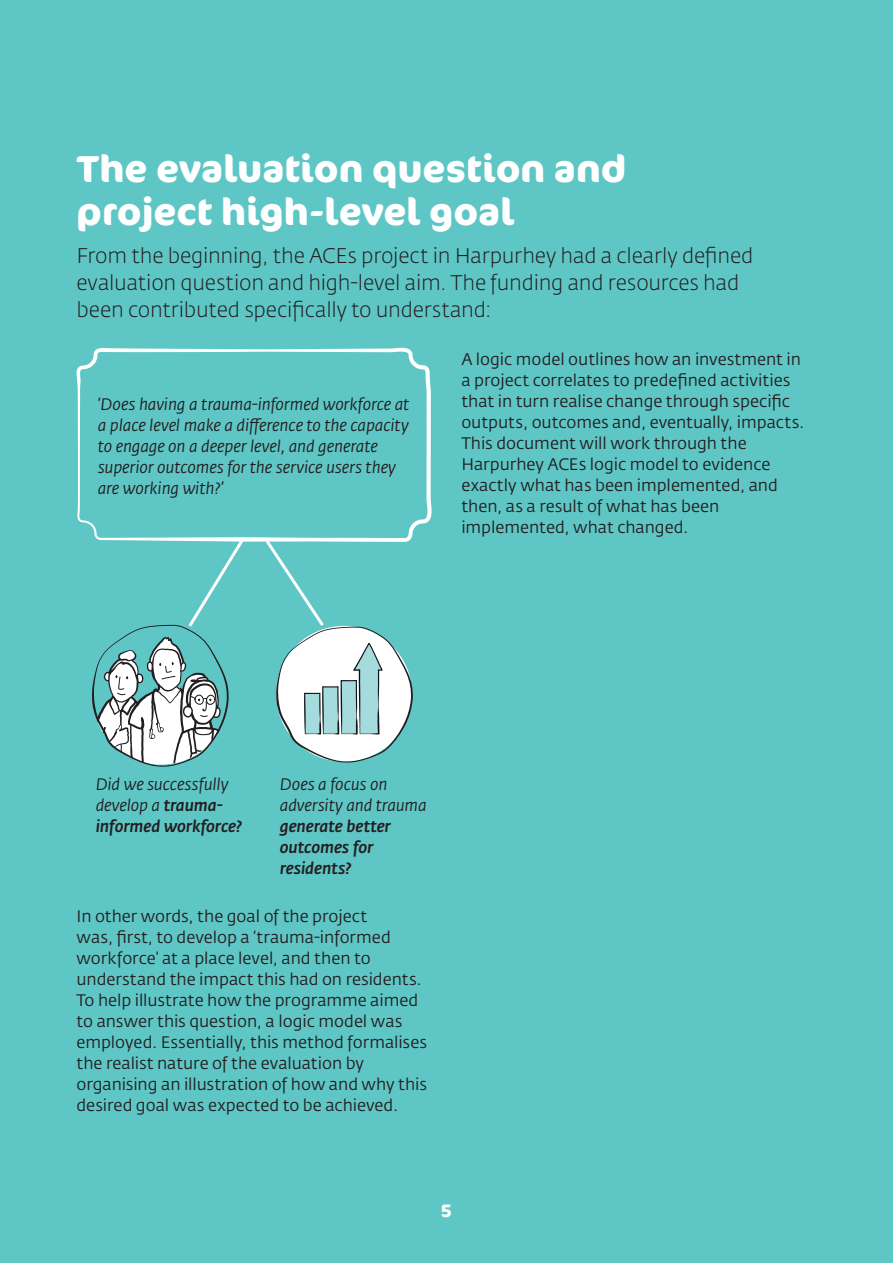
<style>
.page{position:relative;width:893px;height:1263px;background:#5fc6c6}
.page>*{position:absolute;margin:0;border:0;box-sizing:border-box;transform-origin:0 0}
.t1{font:700 37.5px/43.5px "Cocon";color:#fff}
.t2{font:300 21px/27px "Fedra Sans Std";letter-spacing:-.01em;color:#231f20}
.t3{font:700 18px "Cocon";color:#fff}
.t4{font:16.5px/21px "Fedra Sans Std";letter-spacing:-.005em;color:#231f20}
.t5{font:italic 16.5px/21px "Fedra Sans Std";letter-spacing:-.01em;color:#231f20}
.t6{font:italic 500 16.5px/21px "Fedra Sans Std";letter-spacing:-.005em;color:#231f20}
.s1{font-weight:500}
</style>
<div class="page">
<svg style="left:76px;top:348px;width:356px;height:194px"></svg>
<svg style="left:92px;top:536px;width:154px;height:231px"></svg>
<svg style="left:263px;top:537px;width:150px;height:226px"></svg>
<h1 class="t1" style="left:77px;top:148px;width:551px">The evaluation question and project high-level goal</h1>
<p class="t2" style="left:77px;top:243px;width:678px">From the beginning, the ACEs project in Harpurhey had a clearly defined evaluation question and high-level aim. The funding and resources had been contributed specifically to understand:</p>
<p class="t5" style="left:98px;top:394px;width:313px">‘Does having a trauma-informed workforce at a place level make a difference to the capacity to engage on a deeper level, and generate superior outcomes for the service users they are working with?’</p>
<p class="t4" style="left:461px;top:349px;width:345px">A logic model outlines how an investment in a project correlates to predefined activities that in turn realise change through specific outputs, outcomes and, eventually, impacts.<br>This document will work through the Harpurhey ACEs logic model to evidence exactly what has been implemented, and then, as a result of what has been implemented, what changed.</p>
<p class="t5" style="left:96px;top:774px;width:147px">Did we successfully develop a <span class="s1">trauma&shy;informed workforce?</span></p>
<p class="t5" style="left:280px;top:774px;width:148px">Does a focus on adversity and trauma</p>
<p class="t6" style="left:280px;top:816px;width:112px">generate better outcomes for residents?</p>
<p class="t4" style="left:77px;top:905px;width:352px">In other words, the goal of the project<br>was, first, to develop a ‘trauma-informed workforce’ at a place level, and then to understand the impact this had on residents.<br>To help illustrate how the programme aimed to answer this question, a logic model was employed. Essentially, this method formalises the realist nature of the evaluation by organising an illustration of how and why this desired goal was expected to be achieved.</p>
<p class="t3" style="left:441px;top:1200px;width:13px">5</p>
</div>
